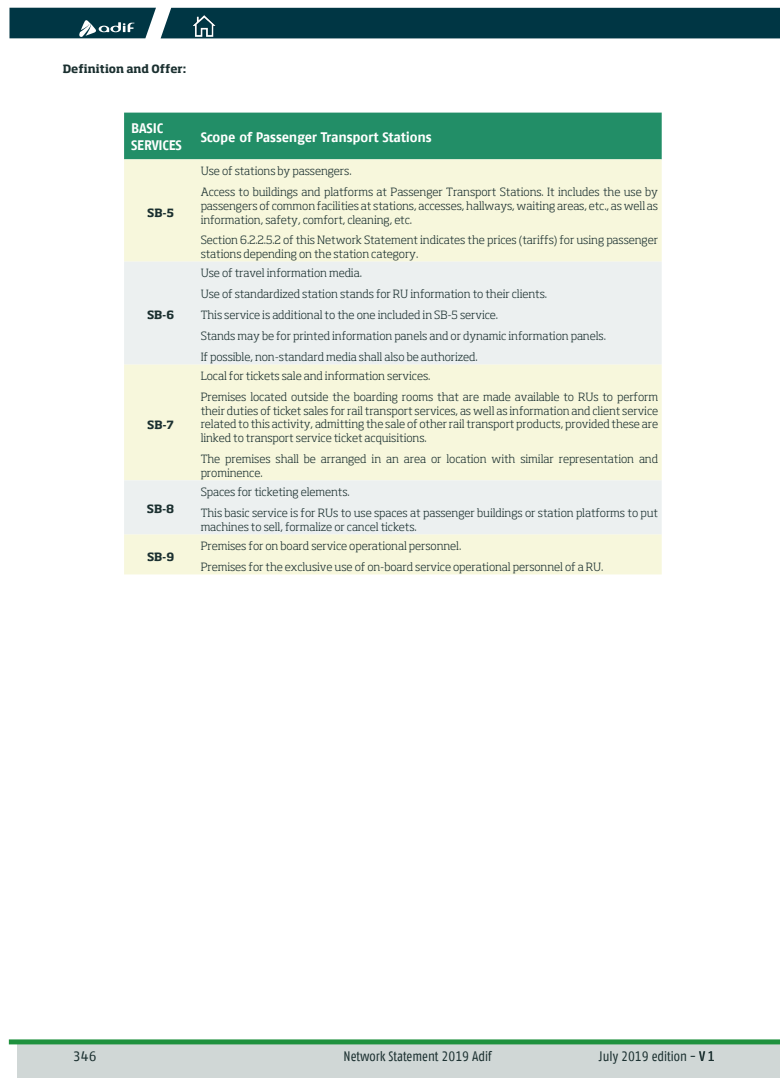
<style>
.page{position:relative;width:780px;height:1088px;background:#fff}
.page>*{position:absolute;margin:0;border:0;box-sizing:border-box;transform-origin:0 0}
.t1{font:700 13.88px/17.1px "Adif Fago No";letter-spacing:-.01em;color:#fff}
.t2{font:13.75px "Adif Fago Co";color:#1b3030}
.t3{font:13.75px "Adif Fago No";color:#1b3030}
.GENERAL{font:300 11.25px/13.8px "Soho Std";letter-spacing:-.01em;color:#1b3030}
.GENERAL-2{font:700 11.25px "Soho Std";color:#1b3030}
</style>
<div class="page">
<div style="left:18px;top:1044px;width:762px;height:33px;background:#d0d7d6"></div>
<div style="left:9px;top:1039px;width:771px;height:5px;background:#1f913e"></div>
<div style="left:9px;top:8px;width:771px;height:30px;background:#003644"></div>
<img style="left:194px;top:16px;width:21px;height:20px">
<div style="left:124px;top:113px;width:537px;height:46px;background:#228e67"></div>
<div style="left:124px;top:159px;width:537px;height:415px;background:#f7f7dc"></div>
<svg style="left:124px;top:262px;width:537px;height:272px;background:#f0f2e7"></svg>
<p class="GENERAL-2" style="left:63px;top:62px;width:125px">Definition and Offer:</p>
<p class="t1" style="left:131px;top:119px;width:52px">BASIC<br>SERVICES</p>
<p class="t1" style="left:201px;top:128px;width:232px">Scope of Passenger Transport Stations</p>
<p class="GENERAL-2" style="left:147px;top:205px;width:28px">SB-5</p>
<p class="GENERAL-2" style="left:147px;top:308px;width:29px">SB-6</p>
<p class="GENERAL-2" style="left:147px;top:417px;width:28px">SB-7</p>
<p class="GENERAL-2" style="left:147px;top:502px;width:29px">SB-8</p>
<p class="GENERAL-2" style="left:147px;top:549px;width:29px">SB-9</p>
<p class="GENERAL" style="left:201px;top:164px;width:152px">Use of stations by passengers.</p>
<p class="GENERAL" style="left:201px;top:185px;width:459px;text-align:justify">Access to buildings and platforms at Passenger Transport Stations. It includes the use by passengers of common facilities at stations, accesses, hallways, waiting areas, etc., as well as information, safety, comfort, cleaning, etc.</p>
<p class="GENERAL" style="left:201px;top:233px;width:459px">Section 6.2.2.5.2 of this Network Statement indicates the prices (tariffs) for using passenger stations depending on the station category.</p>
<p class="GENERAL" style="left:201px;top:266px;width:163px">Use of travel information media.</p>
<p class="GENERAL" style="left:201px;top:287px;width:348px">Use of standardized station stands for RU information to their clients.</p>
<p class="GENERAL" style="left:201px;top:308px;width:299px">This service is additional to the one included in SB-5 service.</p>
<p class="GENERAL" style="left:201px;top:329px;width:407px">Stands may be for printed information panels and or dynamic information panels.</p>
<p class="GENERAL" style="left:201px;top:350px;width:278px">If possible, non-standard media shall also be authorized.</p>
<p class="GENERAL" style="left:201px;top:369px;width:231px">Local for tickets sale and information services.</p>
<p class="GENERAL" style="left:201px;top:390px;width:459px;text-align:justify">Premises located outside the boarding rooms that are made available to RUs to perform their duties of ticket sales for rail transport services, as well as information and client service related to this activity, admitting the sale of other rail transport products, provided these are linked to transport service ticket acquisitions.</p>
<p class="GENERAL" style="left:201px;top:452px;width:459px">The premises shall be arranged in an area or location with similar representation and prominence.</p>
<p class="GENERAL" style="left:201px;top:485px;width:151px">Spaces for ticketing elements.</p>
<p class="GENERAL" style="left:201px;top:506px;width:459px">This basic service is for RUs to use spaces at passenger buildings or station platforms to put machines to sell, formalize or cancel tickets.</p>
<p class="GENERAL" style="left:201px;top:539px;width:262px">Premises for on board service operational personnel.</p>
<p class="GENERAL" style="left:201px;top:560px;width:404px">Premises for the exclusive use of on-board service operational personnel of a RU.</p>
<p class="t3" style="left:73px;top:1048px;width:25px">346</p>
<p class="t2" style="left:343px;top:1048px;width:149px">Network Statement 2019 Adif</p>
<p class="t2" style="left:598px;top:1048px;width:117px">July 2019 edition - V 1</p>
</div>
